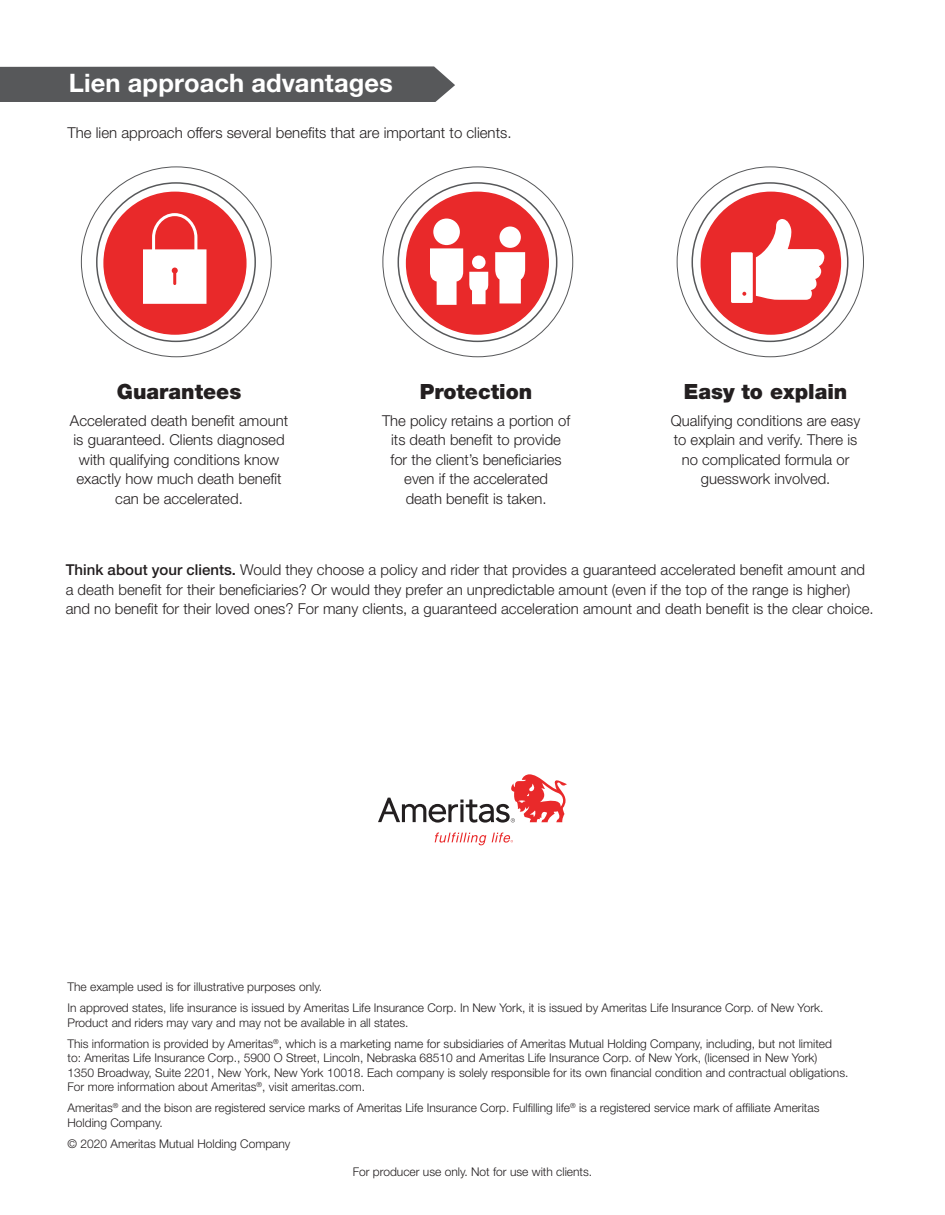
<style>
.page{position:relative;width:945px;height:1215px;background:#fff}
.page>*{position:absolute;margin:0;border:0;box-sizing:border-box;transform-origin:0 0}
.t1{font:700 25.5px "Helvetica Neue LT Std";letter-spacing:.005em;color:#fff}
.t2{font:900 21px "Helvetica Neue LT Std";color:#231f20}
.t3{font:300 15px/19.5px "Helvetica Neue LT Std";color:#231f20;text-align:center}
.t4{font:300 12px/14.4px "Helvetica Neue LT Std";color:#231f20}
.s1{font-weight:500}
</style>
<div class="page">
<svg style="left:435px;top:832px;width:51px;height:13px"></svg>
<svg style="left:492px;top:832px;width:21px;height:11px"></svg>
<div style="left:0;top:66px;width:455px;height:36px;background:#57585a"></div>
<div style="left:104px;top:192px;width:142px;height:142px;background:#e9292a;border-radius:50%"></div>
<svg style="left:143px;top:213px;width:64px;height:91px"></svg>
<div style="left:407px;top:192px;width:141px;height:142px;background:#e9292a;border-radius:50%"></div>
<svg style="left:469px;top:272px;width:19px;height:32px"></svg>
<svg style="left:495px;top:252px;width:30px;height:51px;background:#fbddde"></svg>
<svg style="left:430px;top:248px;width:33px;height:57px"></svg>
<div style="left:499px;top:227px;width:22px;height:21px;background:#fff;border-radius:50%"></div>
<div style="left:472px;top:256px;width:14px;height:13px;background:#fff;border-radius:50%"></div>
<div style="left:433px;top:219px;width:27px;height:26px;background:#fff;border-radius:50%"></div>
<div style="left:701px;top:192px;width:139px;height:142px;background:#e9292a;border-radius:50%"></div>
<svg style="left:731px;top:219px;width:93px;height:84px"></svg>
<svg style="left:378px;top:774px;width:189px;height:49px"></svg>
<p class="t1" style="left:69px;top:68px;width:326px">Lien approach advantages</p>
<p class="t3" style="left:68px;top:123px;width:446px">The lien approach offers several benefts that are important to clients.</p>
<p class="t2" style="left:117px;top:379px;width:126px">Guarantees</p>
<p class="t2" style="left:420px;top:379px;width:114px">Protection</p>
<p class="t3" style="left:70px;top:410px;width:220px">Accelerated death beneft amount</p>
<p class="t3" style="left:382px;top:410px;width:190px">The policy retains a portion of</p>
<p class="t3" style="left:74px;top:430px;width:213px">is guaranteed. Clients diagnosed</p>
<p class="t3" style="left:391px;top:430px;width:171px">its death beneft to provide</p>
<p class="t3" style="left:79px;top:449px;width:202px">with qualifying conditions know</p>
<p class="t3" style="left:391px;top:449px;width:173px">for the client’s benefciaries</p>
<p class="t3" style="left:76px;top:469px;width:207px">exactly how much death beneft</p>
<p class="t3" style="left:404px;top:469px;width:145px">even if the accelerated</p>
<p class="t3" style="left:115px;top:488px;width:129px">can be accelerated.</p>
<p class="t3" style="left:406px;top:488px;width:142px">death beneft is taken.</p>
<p class="t2" style="left:684px;top:379px;width:165px">Easy to explain</p>
<p class="t3" style="left:671px;top:410px;width:191px">Qualifying conditions are easy to explain and verify. There is no complicated formula or guesswork involved.</p>
<p class="t3" style="left:66px;top:560px;width:810px;text-align:left"><span class="s1">Think about your clients.</span> Would they choose a policy and rider that provides a guaranteed accelerated beneft amount and a death beneft for their benefciaries? Or would they prefer an unpredictable amount (even if the top of the range is higher) and no beneft for their loved ones? For many clients, a guaranteed acceleration amount and death beneft is the clear choice.</p>
<p class="t4" style="left:68px;top:979px;width:256px">The example used is for illustrative purposes only.</p>
<p class="t4" style="left:68px;top:1000px;width:758px">In approved states, life insurance is issued by Ameritas Life Insurance Corp. In New York, it is issued by Ameritas Life Insurance Corp. of New York.<br>Product and riders may vary and may not be available in all states.</p>
<p class="t4" style="left:68px;top:1036px;width:782px">This information is provided by Ameritas<sup>®</sup>, which is a marketing name for subsidiaries of Ameritas Mutual Holding Company, including, but not limited to: Ameritas Life Insurance Corp., 5900 O Street, Lincoln, Nebraska 68510 and Ameritas Life Insurance Corp. of New York, (licensed in New York)<br>1350 Broadway, Suite 2201, New York, New York 10018. Each company is solely responsible for its own fnancial condition and contractual obligations.<br>For more information about Ameritas<sup>®</sup>, visit ameritas.com.</p>
<p class="t4" style="left:68px;top:1100px;width:754px">Ameritas<sup>®</sup> and the bison are registered service marks of Ameritas Life Insurance Corp. Fulflling life<sup>®</sup> is a registered service mark of affliate Ameritas<br>Holding Company.</p>
<p class="t4" style="left:68px;top:1136px;width:224px">© 2020 Ameritas Mutual Holding Company</p>
<p class="t4" style="left:353px;top:1164px;width:241px">For producer use only. Not for use with clients.</p>
</div>
